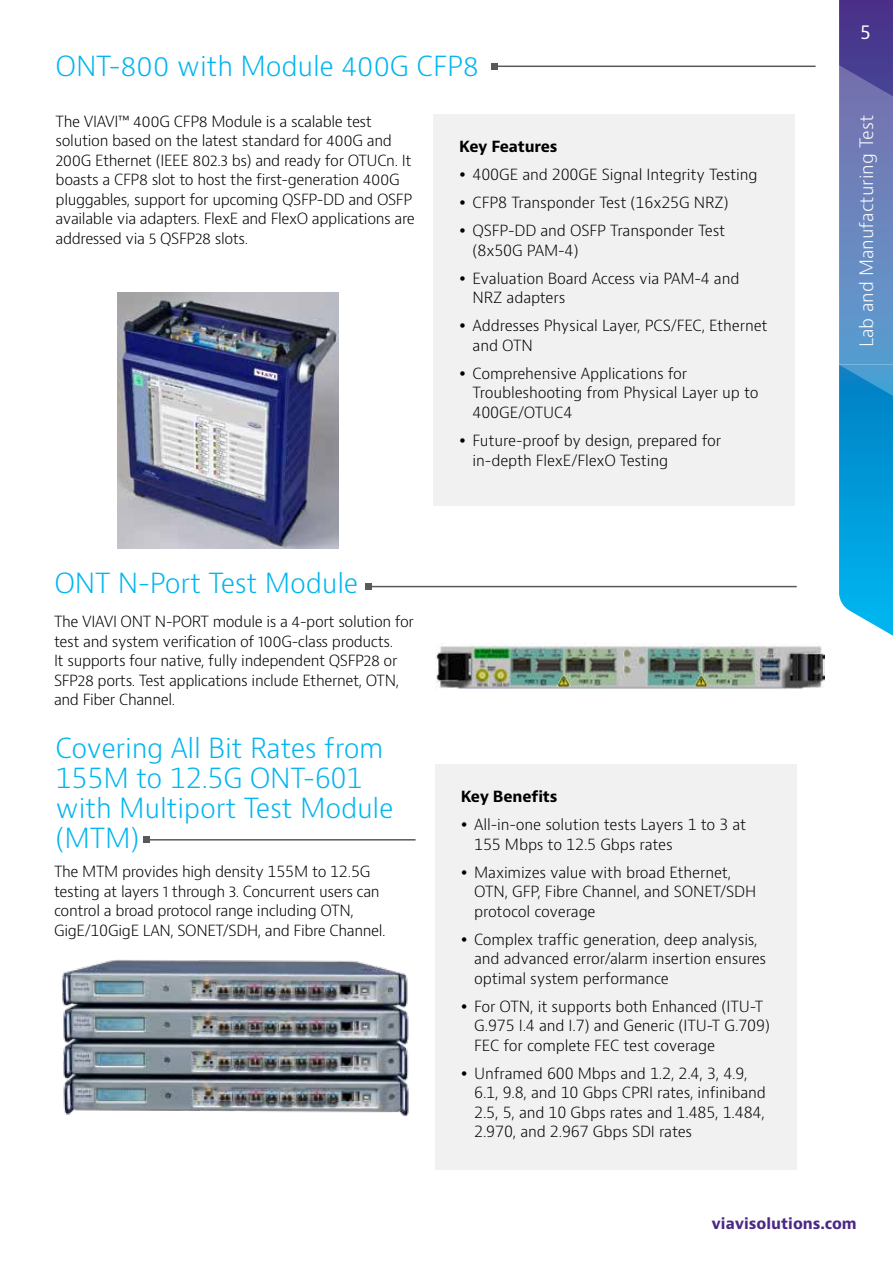
<style>
.page{position:relative;width:893px;height:1263px;background:#fff}
.page>*{position:absolute;margin:0;border:0;box-sizing:border-box;transform-origin:0 0}
.t1{font:300 27px/30px "Bernino Sans";letter-spacing:-.01em;color:#00b5ef}
.t2{font:300 18px "Bernino Sans";color:#fff}
.t3{font:18px "Bernino Sans";color:#fff}
.t4{font:300 15px/19.5px "Bernino Sans";letter-spacing:-.025em;color:#000}
.t5{font:700 15px "Bernino Sans";letter-spacing:-.01em;color:#000}
.t6{font:700 15px "Bernino Sans";color:#4b2885}
</style>
<div class="page">
<svg style="left:839px;top:0;width:54px;height:636px;background:#4188c4"></svg>
<div style="left:435px;top:764px;width:362px;height:406px;background:#f1f1f2"></div>
<hr style="left:495px;top:66px;width:321px;height:1px;background:#58595b">
<svg style="left:492px;top:63px;width:6px;height:6px"></svg>
<hr style="left:146px;top:839px;width:270px;height:1px;background:#58595b">
<svg style="left:143px;top:837px;width:6px;height:6px"></svg>
<img style="left:61px;top:959px;width:348px;height:157px">
<div style="left:434px;top:115px;width:361px;height:391px;background:#f1f1f2"></div>
<img style="left:117px;top:292px;width:221px;height:256px">
<hr style="left:369px;top:586px;width:428px;height:1px;background:#58595b">
<svg style="left:366px;top:584px;width:6px;height:6px"></svg>
<img style="left:435px;top:643px;width:390px;height:46px">
<h1 class="t1" style="left:56px;top:51px;width:425px">ONT-800 with Module 400G CFP8</h1>
<p class="t4" style="left:56px;top:112px;width:361px">The VIAVI™ 400G CFP8 Module is a scalable test solution based on the latest standard for 400G and 200G Ethernet (IEEE 802.3 bs) and ready for OTUCn. It boasts a CFP8 slot to host the first-generation 400G pluggables, support for upcoming QSFP-DD and OSFP available via adapters. FlexE and FlexO applications are addressed via 5 QSFP28 slots.</p>
<h1 class="t1" style="left:54px;top:569px;width:306px">ONT N-Port Test Module</h1>
<p class="t4" style="left:54px;top:612px;width:361px">The VIAVI ONT N-PORT module is a 4-port solution for test and system verification of 100G-class products.<br>It supports four native, fully independent QSFP28 or SFP28 ports. Test applications include Ethernet, OTN, and Fiber Channel.</p>
<h1 class="t1" style="left:56px;top:734px;width:340px">Covering All Bit Rates from<br>155M to 12.5G ONT-601 with Multiport Test Module (MTM)</h1>
<p class="t4" style="left:54px;top:862px;width:333px">The MTM provides high density 155M to 12.5G testing at layers 1 through 3. Concurrent users can control a broad protocol range including OTN, GigE/10GigE LAN, SONET/SDH, and Fibre Channel.</p>
<p class="t5" style="left:459px;top:137px;width:100px">Key Features</p>
<p class="t4" style="left:473px;top:161px;width:287px;line-height:28px">400GE and 200GE Signal Integrity Testing<br>CFP8 Transponder Test (16x25G NRZ)<br>QSFP-DD and OSFP Transponder Test</p>
<p class="t4" style="left:473px;top:237px;width:268px;line-height:28px">(8x50G PAM-4)<br>Evaluation Board Access via PAM-4 and</p>
<p class="t4" style="left:473px;top:284px;width:296px;line-height:28px">NRZ adapters<br>Addresses Physical Layer, PCS/FEC, Ethernet</p>
<p class="t4" style="left:473px;top:332px;width:216px;line-height:28px">and OTN<br>Comprehensive Applications for</p>
<p class="t4" style="left:473px;top:383px;width:288px">Troubleshooting from Physical Layer up to<br>400GE/OTUC4</p>
<p class="t4" style="left:473px;top:431px;width:250px">Future-proof by design, prepared for in-depth FlexE/FlexO Testing</p>
<p class="t5" style="left:461px;top:787px;width:98px">Key Benefits</p>
<p class="t4" style="left:474px;top:815px;width:274px">All-in-one solution tests Layers 1 to 3 at<br>155 Mbps to 12.5 Gbps rates</p>
<p class="t4" style="left:474px;top:863px;width:283px">Maximizes value with broad Ethernet,<br>OTN, GFP, Fibre Channel, and SONET/SDH protocol coverage</p>
<p class="t4" style="left:474px;top:930px;width:294px">Complex traffic generation, deep analysis, and advanced error/alarm insertion ensures optimal system performance</p>
<p class="t4" style="left:474px;top:997px;width:297px">For OTN, it supports both Enhanced (ITU-T<br>G.975 I.4 and I.7) and Generic (ITU-T G.709)<br>FEC for complete FEC test coverage</p>
<p class="t4" style="left:474px;top:1064px;width:293px">Unframed 600 Mbps and 1.2, 2.4, 3, 4.9, 6.1, 9.8, and 10 Gbps CPRI rates, infiniband 2.5, 5, and 10 Gbps rates and 1.485, 1.484, 2.970, and 2.967 Gbps SDI rates</p>
<p class="t3" style="left:860px;top:21px;width:12px">5</p>
<p class="t2" style="left:855px;top:347px;width:234px;rotate:-90deg">Lab and Manufacturing Test</p>
<p class="t6" style="left:711px;top:1214px;width:147px">viavisolutions.com</p>
</div>
